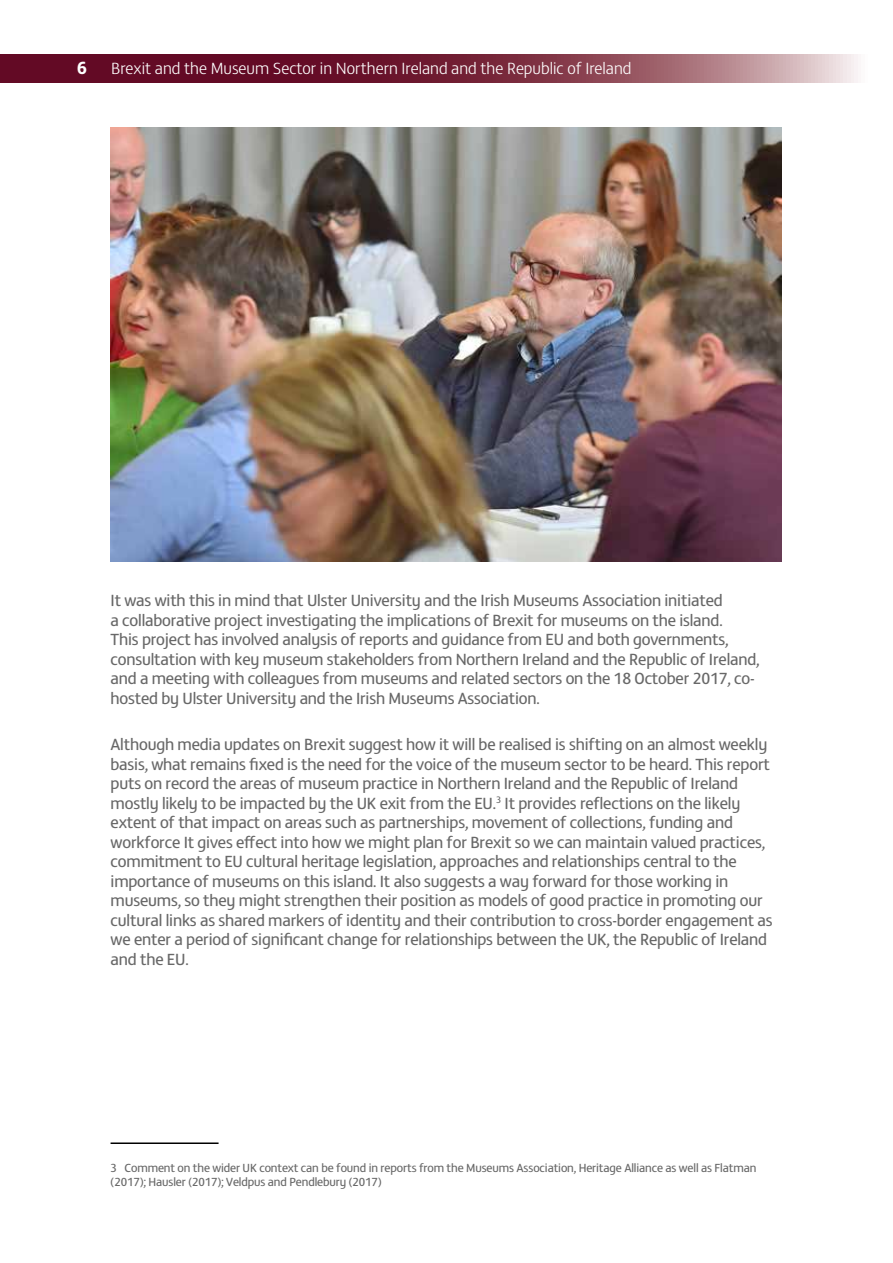
<style>
.page{position:relative;width:893px;height:1263px;background:#fff}
.page>*{position:absolute;margin:0;border:0;box-sizing:border-box;transform-origin:0 0}
.t1{font:700 18px "FS Matthew";color:#fff}
.t2{font:16.5px/19.5px "FS Matthew";letter-spacing:-.01em;color:#686868}
.t3{font:300 16.5px "FS Matthew";color:#fff}
.t4{font:12px/14.4px "FS Matthew";letter-spacing:-.01em;color:#686868}
</style>
<div class="page">
<svg style="left:0;top:54px;width:858px;height:29px;background:#833a4c"></svg>
<img style="left:111px;top:128px;width:670px;height:433px">
<hr style="left:111px;top:1142px;width:108px;height:2px;background:#000">
<p class="t1" style="left:77px;top:54px;width:11px">6</p>
<p class="t3" style="left:111px;top:56px;width:522px">Brexit and the Museum Sector in Northern Ireland and the Republic of Ireland</p>
<p class="t2" style="left:111px;top:590px;width:650px">It was with this in mind that Ulster University and the Irish Museums Association initiated<br>a collaborative project investigating the implications of Brexit for museums on the island.<br>This project has involved analysis of reports and guidance from EU and both governments, consultation with key museum stakeholders from Northern Ireland and the Republic of Ireland, and a meeting with colleagues from museums and related sectors on the 18 October 2017, co&shy;hosted by Ulster University and the Irish Museums Association.</p>
<p class="t2" style="left:111px;top:734px;width:664px">Although media updates on Brexit suggest how it will be realised is shifting on an almost weekly basis, what remains fixed is the need for the voice of the museum sector to be heard. This report puts on record the areas of museum practice in Northern Ireland and the Republic of Ireland mostly likely to be impacted by the UK exit from the EU.<sup>3</sup> It provides reflections on the likely extent of that impact on areas such as partnerships, movement of collections, funding and workforce It gives effect into how we might plan for Brexit so we can maintain valued practices, commitment to EU cultural heritage legislation, approaches and relationships central to the importance of museums on this island. It also suggests a way forward for those working in museums, so they might strengthen their position as models of good practice in promoting our cultural links as shared markers of identity and their contribution to cross-border engagement as we enter a period of significant change for relationships between the UK, the Republic of Ireland and the EU.</p>
<p class="t4" style="left:111px;top:1160px;width:647px">3 Comment on the wider UK context can be found in reports from the Museums Association, Heritage Alliance as well as Flatman (2017); Hausler (2017); Veldpus and Pendlebury (2017)</p>
</div>
